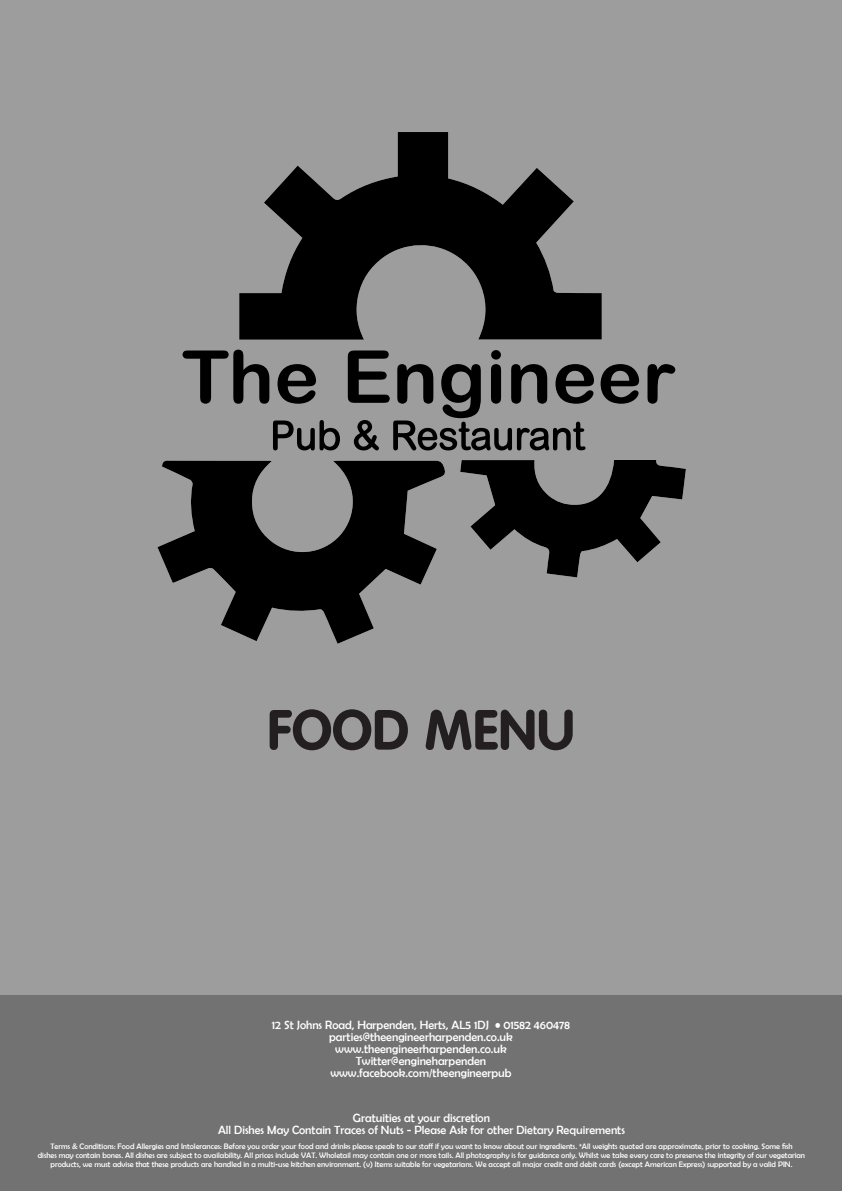
<style>
.page{position:relative;width:842px;height:1191px;background:#fff}
.page>*{position:absolute;margin:0;border:0;box-sizing:border-box;transform-origin:0 0}
.t1{font:700 55.7px "VAG Rounded";color:#231f20}
.t2{font:12px "Berlin Sans FB";color:#fff}
.t3{font:8px "Berlin Sans FB";color:#fff}
</style>
<div class="page">
<div style="left:0;top:0;width:842px;height:1103px;background:#9c9d9c"></div>
<div style="left:0;top:995px;width:842px;height:196px;background:#727272"></div>
<svg style="left:239px;top:132px;width:363px;height:208px"></svg>
<svg style="left:157px;top:461px;width:288px;height:183px"></svg>
<svg style="left:460px;top:460px;width:226px;height:117px"></svg>
<svg style="left:273px;top:420px;width:67px;height:30px"></svg>
<svg style="left:183px;top:350px;width:86px;height:54px"></svg>
<svg style="left:277px;top:364px;width:39px;height:40px"></svg>
<svg style="left:348px;top:350px;width:246px;height:100px"></svg>
<svg style="left:601px;top:364px;width:38px;height:40px"></svg>
<svg style="left:647px;top:364px;width:28px;height:40px"></svg>
<p class="t1" style="left:267px;top:697px;width:309px">FOOD MENU</p>
<p class="t2" style="left:272px;top:1018px;width:300px">12 St Johns Road, Harpenden, Herts, AL5 1DJ • 01582 460478</p>
<p class="t2" style="left:329px;top:1030px;width:185px">parties@theengineerharpenden.co.uk</p>
<p class="t2" style="left:335px;top:1042px;width:173px">www.theengineerharpenden.co.uk</p>
<p class="t2" style="left:356px;top:1054px;width:132px">Twitter@engineharpenden</p>
<p class="t2" style="left:330px;top:1066px;width:183px">www.facebook.com/theengineerpub</p>
<p class="t2" style="left:353px;top:1111px;width:139px">Gratuities at your discretion</p>
<p class="t2" style="left:218px;top:1123px;width:408px">All Dishes May Contain Traces of Nuts - Please Ask for other Dietary Requirements</p>
<p class="t3" style="left:50px;top:1141px;width:744px">Terms &amp; Conditions: Food Allergies and Intolerances: Before you order your food and drinks please speak to our staff if you want to know about our ingredients. *All weights quoted are approximate, prior to cooking. Some fish</p>
<p class="t3" style="left:38px;top:1150px;width:769px">dishes may contain bones. All dishes are subject to availability. All prices include VAT. Wholetail may contain one or more tails. All photography is for guidance only. Whilst we take every care to preserve the integrity of our vegetarian</p>
<p class="t3" style="left:51px;top:1159px;width:743px">products, we must advise that these products are handled in a multi-use kitchen environment. (v) Items suitable for vegetarians. We accept all major credit and debit cards (except American Express) supported by a valid PIN.</p>
</div>
